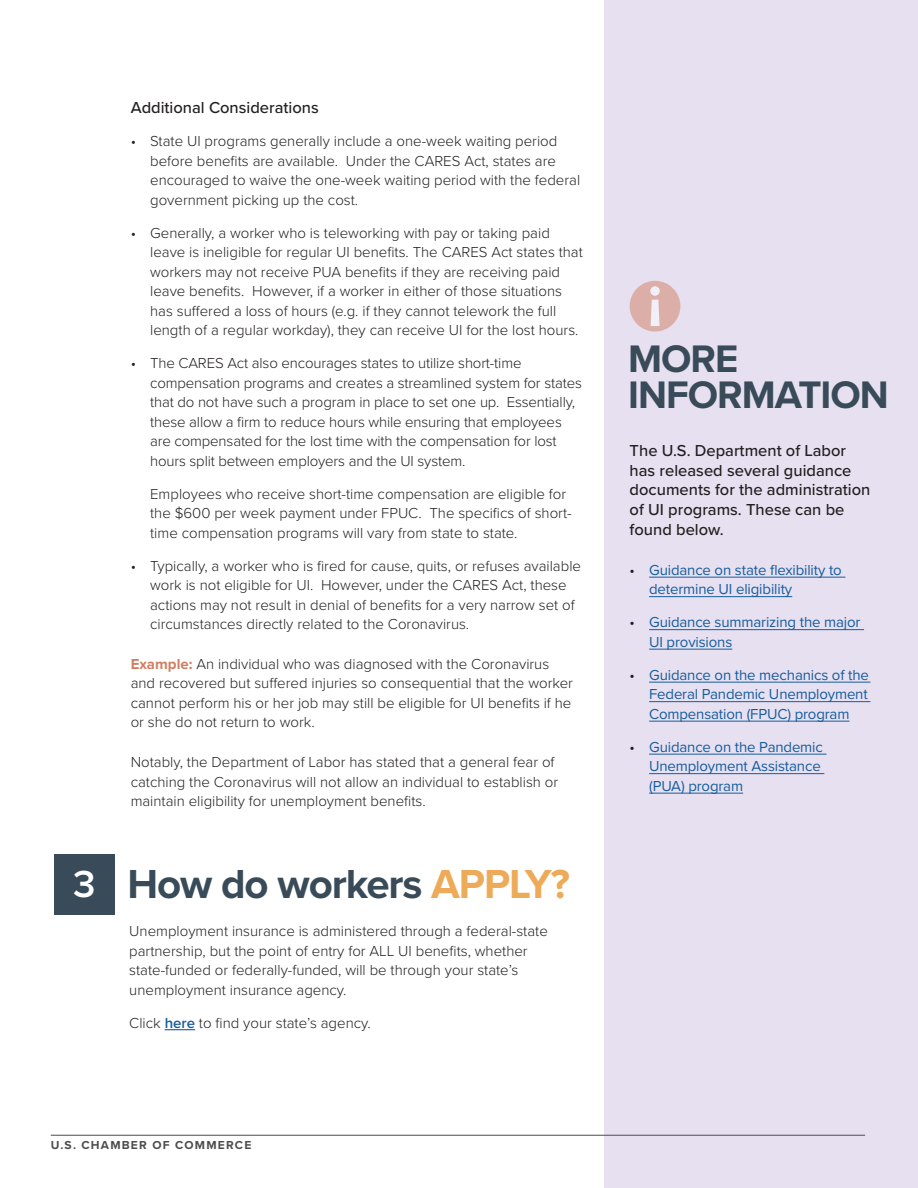
<style>
.page{position:relative;width:918px;height:1188px;background:#fff}
.page>*{position:absolute;margin:0;border:0;box-sizing:border-box;transform-origin:0 0}
.t1{font:700 42px "Proxima Nova";letter-spacing:-.025em;color:#394b58}
.t2{font:700 39.75px/36.8px "Proxima Nova";letter-spacing:-.025em;color:#394b58}
.t3{font:600 39px "Proxima Nova";color:#fff}
.t4{font:500 16.5px/19.8px "Proxima Nova";color:#231f20}
.t5{font:300 15px/19.5px "Proxima Nova";color:#231f20}
.t6{font:15px/19.5px "Proxima Nova";letter-spacing:-.01em;color:#175d9e}
.t7{font:700 12px "Proxima Nova";letter-spacing:.1em;color:#4d4d4f}
.s1{font-weight:700;color:#d17d61}
.s2{color:#edab59}
.s3{font-weight:600;color:#175d9e}
.s4{color:#231f20}
</style>
<div class="page">
<div style="left:605px;top:0;width:313px;height:1188px;background:#e7e0f0"></div>
<hr style="left:51px;top:1135px;width:814px;height:1px;background:#4d4d4f">
<hr style="left:165px;top:1029px;width:30px;height:1px;background:#175d9e">
<div style="left:54px;top:854px;width:61px;height:61px;background:#394b58"></div>
<hr style="left:649px;top:577px;width:196px;height:1px;background:#175d9e">
<hr style="left:649px;top:596px;width:143px;height:1px;background:#175d9e">
<hr style="left:649px;top:629px;width:215px;height:1px;background:#175d9e">
<hr style="left:649px;top:649px;width:83px;height:1px;background:#175d9e">
<hr style="left:649px;top:682px;width:221px;height:1px;background:#175d9e">
<hr style="left:649px;top:701px;width:221px;height:1px;background:#175d9e">
<hr style="left:649px;top:721px;width:201px;height:1px;background:#175d9e">
<hr style="left:649px;top:754px;width:178px;height:1px;background:#175d9e">
<hr style="left:649px;top:773px;width:175px;height:1px;background:#175d9e">
<hr style="left:649px;top:793px;width:94px;height:1px;background:#175d9e">
<div style="left:630px;top:281px;width:50px;height:51px;background:#dcaea8;border-radius:50%"></div>
<svg style="left:650px;top:286px;width:10px;height:40px"></svg>
<p class="t4" style="left:131px;top:97px;width:190px">Additional Considerations</p>
<p class="t5" style="left:150px;top:131px;width:432px;text-indent:-20px">• State UI programs generally include a one-week waiting period before benefits are available. Under the CARES Act, states are encouraged to waive the one-week waiting period with the federal government picking up the cost.</p>
<p class="t5" style="left:150px;top:222px;width:434px;text-indent:-20px">• Generally, a worker who is teleworking with pay or taking paid leave is ineligible for regular UI benefits. The CARES Act states that workers may not receive PUA benefits if they are receiving paid leave benefits. However, if a worker in either of those situations has suffered a loss of hours (e.g. if they cannot telework the full length of a regular workday), they can receive UI for the lost hours.</p>
<p class="t5" style="left:150px;top:353px;width:433px;text-indent:-20px">• The CARES Act also encourages states to utilize short-time compensation programs and creates a streamlined system for states that do not have such a program in place to set one up. Essentially, these allow a firm to reduce hours while ensuring that employees are compensated for the lost time with the compensation for lost hours split between employers and the UI system.</p>
<p class="t5" style="left:150px;top:483px;width:423px">Employees who receive short-time compensation are eligible for the $600 per week payment under FPUC. The specifics of short&shy;time compensation programs will vary from state to state.</p>
<p class="t5" style="left:150px;top:555px;width:432px;text-indent:-20px">• Typically, a worker who is fired for cause, quits, or refuses available work is not eligible for UI. However, under the CARES Act, these actions may not result in denial of benefits for a very narrow set of circumstances directly related to the Coronavirus.</p>
<p class="t5" style="left:131px;top:653px;width:444px"><span class="s1">Example:</span> An individual who was diagnosed with the Coronavirus and recovered but suffered injuries so consequential that the worker cannot perform his or her job may still be eligible for UI benefits if he or she do not return to work.</p>
<p class="t5" style="left:131px;top:752px;width:429px">Notably, the Department of Labor has stated that a general fear of catching the Coronavirus will not allow an individual to establish or maintain eligibility for unemployment benefits.</p>
<p class="t3" style="left:73px;top:855px;width:24px">3</p>
<p class="t1" style="left:127px;top:853px;width:444px">How do workers <span class="s2">APPLY?</span></p>
<p class="t5" style="left:129px;top:920px;width:420px">Unemployment insurance is administered through a federal-state partnership, but the point of entry for ALL UI benefits, whether state-funded or federally-funded, will be through your state’s unemployment insurance agency.</p>
<p class="t5" style="left:129px;top:1012px;width:243px">Click <span class="s3">here</span> to find your state’s agency.</p>
<p class="t7" style="left:51px;top:1136px;width:202px">U.S. CHAMBER OF COMMERCE</p>
<p class="t2" style="left:628px;top:339px;width:262px">MORE<br>INFORMATION</p>
<p class="t4" style="left:630px;top:440px;width:242px">The U.S. Department of Labor has released several guidance documents for the administration of UI programs. These can be found below.</p>
<p class="t6" style="left:649px;top:559px;width:194px;text-indent:-20px"><span class="s4">•</span> Guidance on state flexibility to determine UI eligibility</p>
<p class="t6" style="left:649px;top:612px;width:213px;text-indent:-20px"><span class="s4">•</span> Guidance summarizing the major<br>UI provisions</p>
<p class="t6" style="left:649px;top:664px;width:221px;text-align:justify;text-indent:-20px"><span class="s4">•</span> Guidance on the mechanics of the Federal Pandemic Unemployment Compensation (FPUC) program</p>
<p class="t6" style="left:649px;top:736px;width:175px;text-indent:-20px"><span class="s4">•</span> Guidance on the Pandemic<br>Unemployment Assistance (PUA) program</p>
</div>
